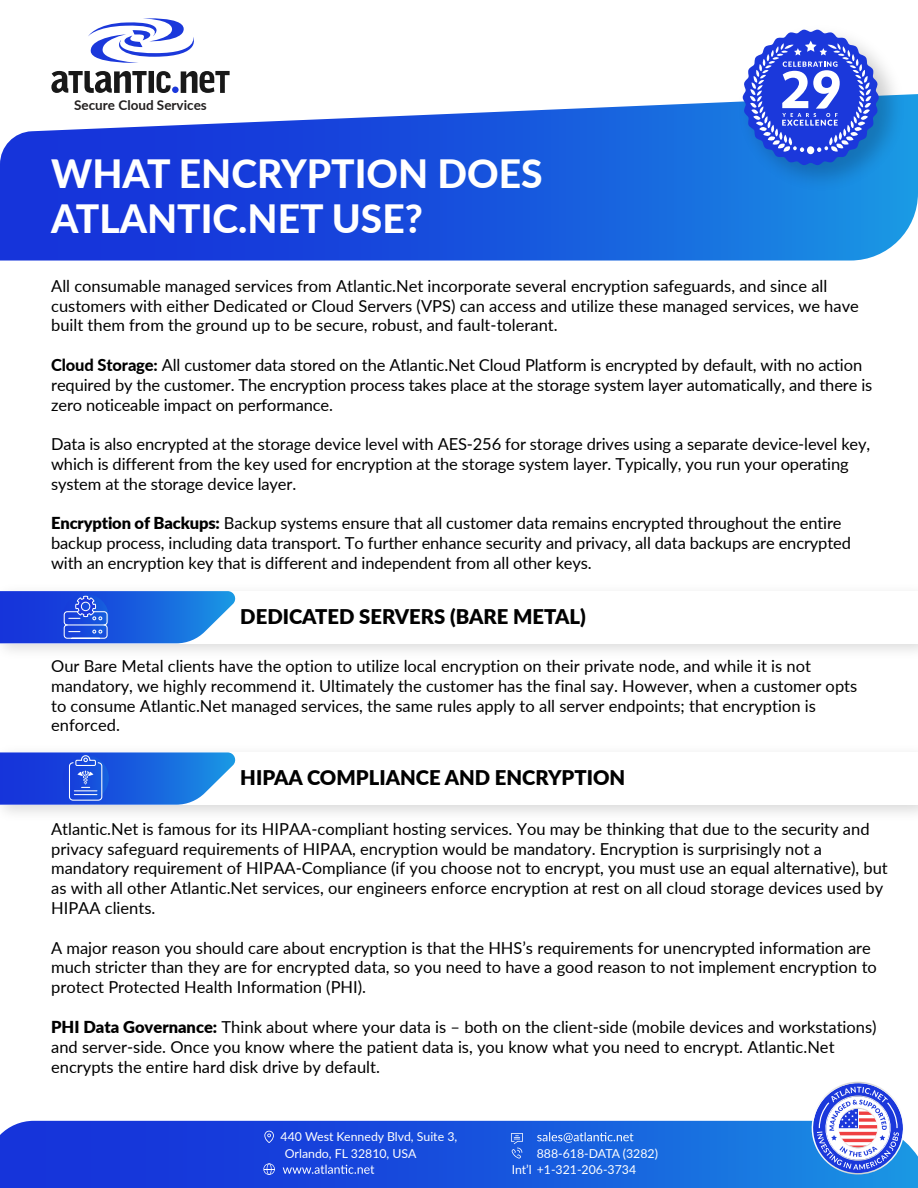
<style>
.page{position:relative;width:918px;height:1188px;background:#fff}
.page>*{position:absolute;margin:0;border:0;box-sizing:border-box;transform-origin:0 0}
.t1{font:800 39px/45px "Lato";color:#fff}
.t2{font:900 20.25px "Lato";color:#000}
.t3{font:16.5px/19.8px "Lato";color:#000}
.t4{font:700 13.5px "Lato";color:#221f1f}
.t5{font:12.3px/16.4px "Lato";color:#fff}
.s1{font-weight:800}
.s2{font-weight:900}
</style>
<div class="page">
<svg style="left:0;top:589px;width:238px;height:54px;background:#396ee1"></svg>
<svg style="left:0;top:752px;width:236px;height:53px;background:#3169e1"></svg>
<svg style="left:0;top:1121px;width:918px;height:67px;background:#1852dd"></svg>
<svg style="left:537px;top:1132px;width:96px;height:11px"></svg>
<svg style="left:283px;top:1165px;width:91px;height:9px"></svg>
<svg style="left:511px;top:1133px;width:12px;height:26px"></svg>
<svg style="left:264px;top:1131px;width:10px;height:12px"></svg>
<svg style="left:263px;top:1163px;width:12px;height:12px"></svg>
<svg style="left:806px;top:1081px;width:103px;height:98px"></svg>
<svg style="left:0;top:94px;width:918px;height:167px;background:#386ae1"></svg>
<svg style="left:157px;top:71px;width:14px;height:22px"></svg>
<svg style="left:51px;top:71px;width:96px;height:22px"></svg>
<div style="left:149px;top:71px;width:5px;height:22px;background:#181818"></div>
<svg style="left:181px;top:71px;width:49px;height:22px"></svg>
<svg style="left:88px;top:18px;width:106px;height:45px"></svg>
<div style="left:172px;top:87px;width:7px;height:6px;background:#1b38db;border-radius:50%"></div>
<img style="left:731px;top:29px;width:181px;height:171px">
<svg style="left:743px;top:30px;width:136px;height:135px"></svg>
<p class="t4" style="left:74px;top:96px;width:134px">Secure Cloud Services</p>
<h1 class="t1" style="left:51px;top:149px;width:493px">WHAT ENCRYPTION DOES<br>ATLANTIC.NET USE?</h1>
<p class="t3" style="left:51px;top:275px;width:809px">All consumable managed services from Atlantic.Net incorporate several encryption safeguards, and since all customers with either Dedicated or Cloud Servers (VPS) can access and utilize these managed services, we have built them from the ground up to be secure, robust, and fault-tolerant.</p>
<p class="t3" style="left:51px;top:354px;width:823px"><span class="s1">Cloud Storage:</span> All customer data stored on the Atlantic.Net Cloud Platform is encrypted by default, with no action required by the customer. The encryption process takes place at the storage system layer automatically, and there is zero noticeable impact on performance.</p>
<p class="t3" style="left:51px;top:434px;width:821px">Data is also encrypted at the storage device level with AES-256 for storage drives using a separate device-level key, which is different from the key used for encryption at the storage system layer. Typically, you run your operating system at the storage device layer.</p>
<p class="t3" style="left:51px;top:513px;width:801px"><span class="s2">Encryption of Backups:</span> Backup systems ensure that all customer data remains encrypted throughout the entire backup process, including data transport. To further enhance security and privacy, all data backups are encrypted with an encryption key that is different and independent from all other keys.</p>
<p class="t2" style="left:240px;top:601px;width:347px">DEDICATED SERVERS (BARE METAL)</p>
<p class="t3" style="left:51px;top:655px;width:808px">Our Bare Metal clients have the option to utilize local encryption on their private node, and while it is not mandatory, we highly recommend it. Ultimately the customer has the final say. However, when a customer opts to consume Atlantic.Net managed services, the same rules apply to all server endpoints; that encryption is enforced.</p>
<p class="t2" style="left:240px;top:763px;width:387px">HIPAA COMPLIANCE AND ENCRYPTION</p>
<p class="t3" style="left:51px;top:818px;width:838px">Atlantic.Net is famous for its HIPAA-compliant hosting services. You may be thinking that due to the security and privacy safeguard requirements of HIPAA, encryption would be mandatory. Encryption is surprisingly not a mandatory requirement of HIPAA-Compliance (if you choose not to encrypt, you must use an equal alternative), but as with all other Atlantic.Net services, our engineers enforce encryption at rest on all cloud storage devices used by HIPAA clients.</p>
<p class="t3" style="left:51px;top:937px;width:827px">A major reason you should care about encryption is that the HHS’s requirements for unencrypted information are much stricter than they are for encrypted data, so you need to have a good reason to not implement encryption to protect Protected Health Information (PHI).</p>
<p class="t3" style="left:51px;top:1016px;width:827px"><span class="s2">PHI Data Governance:</span> Think about where your data is – both on the client-side (mobile devices and workstations) and server-side. Once you know where the patient data is, you know what you need to encrypt. Atlantic.Net encrypts the entire hard disk drive by default.</p>
<p class="t5" style="left:285px;top:1128px;width:174px;text-indent:-4px">440 West Kennedy Blvd, Suite 3,<br>Orlando, FL 32810, USA</p>
<p class="t5" style="left:512px;top:1144px;width:148px;text-indent:25px">888-618-DATA (3282)<br>Int’l +1-321-206-3734</p>
</div>
